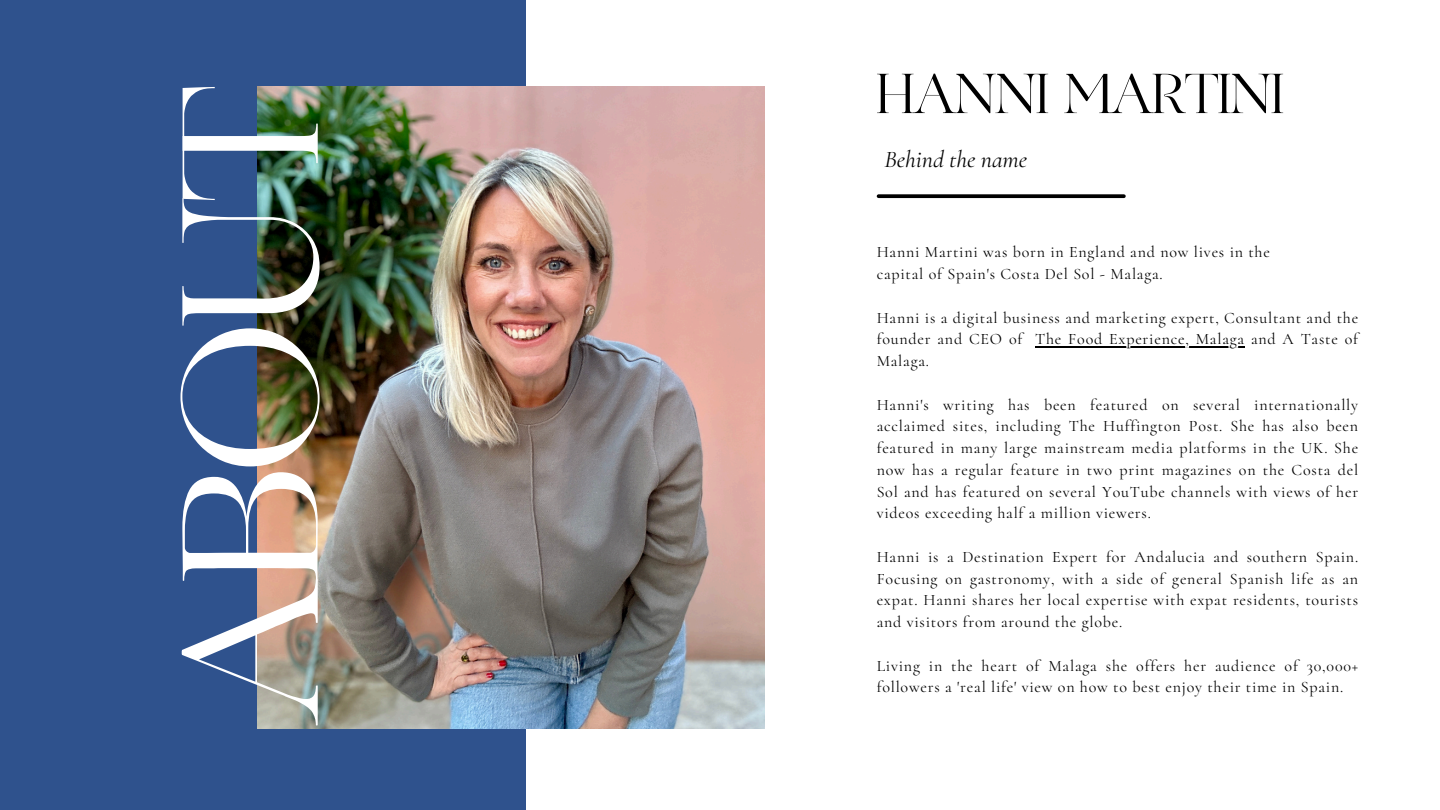
<style>
.page{position:relative;width:1440px;height:810px;background:#fff}
.page>*{position:absolute;margin:0;border:0;box-sizing:border-box;transform-origin:0 0}
.t1{font:207.9px "Zephyr";color:#fff}
.t2{font:60.3px "Zephyr";color:#000}
.t3{font:italic 24px "Cormorant Garamond";color:#000}
.t4{font:16px/21.8px "Cormorant";letter-spacing:.05em;color:#000;text-align:justify}
</style>
<div class="page">
<div style="left:0;top:0;width:526px;height:810px;background:#2f528d"></div>
<img style="left:257px;top:86px;width:507px;height:643px">
<svg style="left:879px;top:194px;width:245px;height:4px"></svg>
<hr style="left:1035px;top:346px;width:210px;height:1px;background:#000">
<h1 class="t1" style="left:124px;top:723px;width:637px;rotate:-90deg">ABOUT</h1>
<h2 class="t2" style="left:877px;top:57px;width:408px">HANNI MARTINI</h2>
<p class="t3" style="left:884px;top:145px;width:144px">Behind the name</p>
<h3 class="t4" style="left:877px;top:241px;width:395px">Hanni Martini was born in England and now lives in the</h3>
<p class="t4" style="left:877px;top:263px;width:288px">capital of Spain's Costa Del Sol - Malaga.</p>
<p class="t4" style="left:877px;top:307px;width:483px">Hanni is a digital business and marketing expert, Consultant and the founder and CEO of</p>
<p class="t4" style="left:1035px;top:328px;width:324px">The Food Experience, Malaga and A Taste of</p>
<p class="t4" style="left:877px;top:350px;width:54px">Malaga.</p>
<p class="t4" style="left:877px;top:394px;width:483px">Hanni's writing has been featured on several internationally acclaimed sites, including The Huffington Post. She has also been featured in many large mainstream media platforms in the UK. She</p>
<p class="t4" style="left:877px;top:459px;width:483px">now has a regular feature in two print magazines on the Costa del Sol and has featured on several YouTube channels with views of her videos exceeding half a million viewers.</p>
<p class="t4" style="left:877px;top:546px;width:483px">Hanni is a Destination Expert for Andalucia and southern Spain.<br>Focusing on gastronomy, with a side of general Spanish life as an expat. Hanni shares her local expertise with expat residents, tourists</p>
<p class="t4" style="left:877px;top:611px;width:247px">and visitors from around the globe.</p>
<p class="t4" style="left:877px;top:655px;width:483px">Living in the heart of Malaga she offers her audience of 30,000+ followers a 'real life' view on how to best enjoy their time in Spain.</p>
</div>
